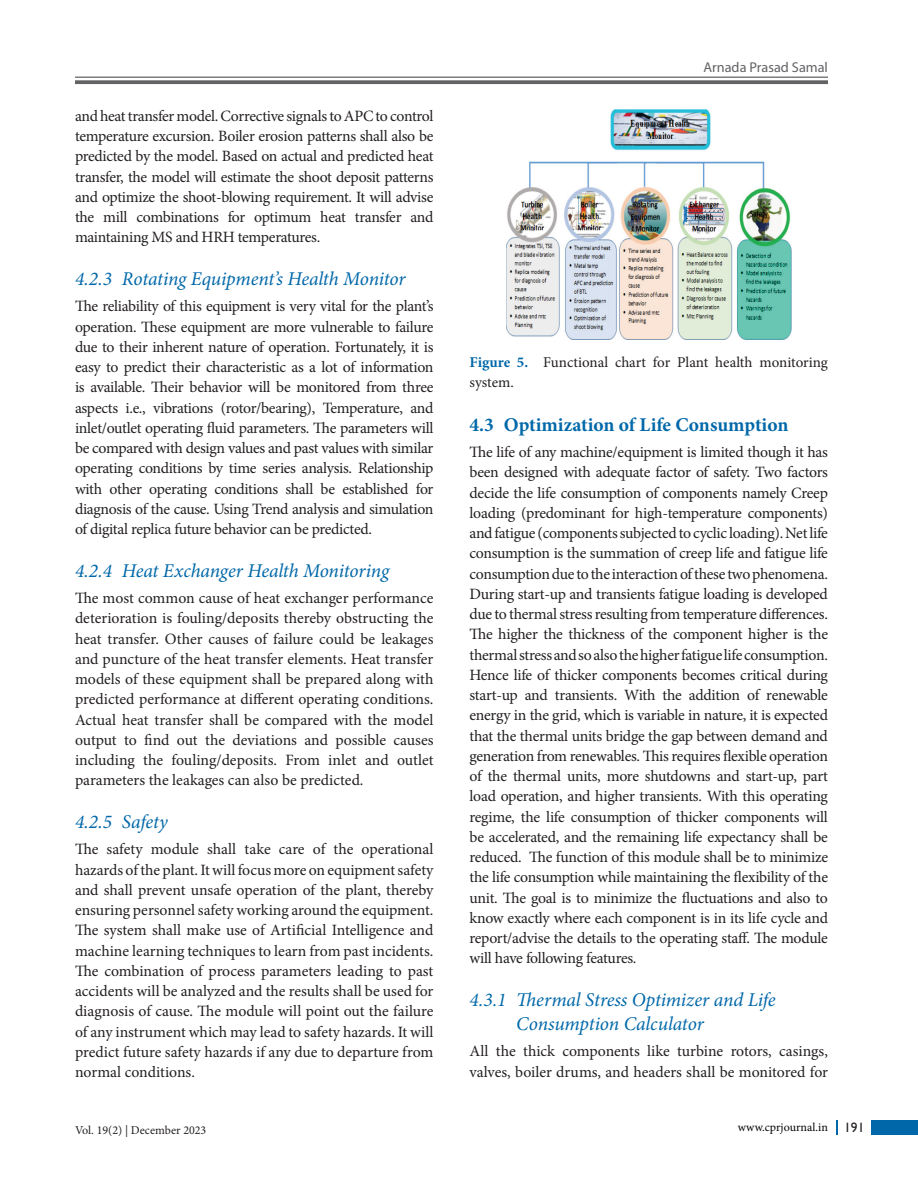
<style>
.page{position:relative;width:918px;height:1188px;background:#fff}
.page>*{position:absolute;margin:0;border:0;box-sizing:border-box;transform-origin:0 0}
.t1{font:italic 19.5px/24px "Minion Pro";letter-spacing:-.01em;color:#0068a9}
.t2{font:700 19.5px "Minion Pro";letter-spacing:-.005em;color:#0068a9}
.Text{font:15.75px/20.2px "Minion Pro";letter-spacing:-.01em;color:#231f20;text-align:justify}
.Fig_cap{font:15px/19.5px "Minion Pro";letter-spacing:-.005em;color:#231f20}
.t3{font:14.25px "Myriad Pro";color:#636366}
.t4{font:12px "Minion Pro";color:#231f20}
.t5{font:12px "Minion Pro";letter-spacing:.005em;color:#040503}
.s1{font-weight:700;color:#0068a9}
.s2{font-family:"Gill Sans";font-size:13.5px;color:#231f20}
</style>
<div class="page">
<hr style="left:75px;top:77px;width:753px;height:1px;background:#636366">
<svg style="left:75px;top:80px;width:753px;height:4px;background:#6f6f72"></svg>
<div style="left:872px;top:1120px;width:46px;height:15px;background:#0068a9"></div>
<svg style="left:836px;top:1120px;width:1px;height:15px"></svg>
<img style="left:506px;top:110px;width:285px;height:230px">
<p class="Text" style="left:75px;top:106px;width:360px">and heat transfer model. Corrective signals to APC to control temperature excursion. Boiler erosion patterns shall also be predicted by the model. Based on actual and predicted heat transfer, the model will estimate the shoot deposit patterns and optimize the shoot-blowing requirement. It will advise the mill combinations for optimum heat transfer and maintaining MS and HRH temperatures.</p>
<h3 class="t1" style="left:75px;top:267px;width:332px">4.2.3 Rotating Equipment’s Health Monitor</h3>
<p class="Text" style="left:75px;top:296px;width:360px">The reliability of this equipment is very vital for the plant’s operation. These equipment are more vulnerable to failure due to their inherent nature of operation. Fortunately, it is easy to predict their characteristic as a lot of information is available. Their behavior will be monitored from three aspects i.e., vibrations (rotor/bearing), Temperature, and inlet/outlet operating fluid parameters. The parameters will be compared with design values and past values with similar operating conditions by time series analysis. Relationship with other operating conditions shall be established for diagnosis of the cause. Using Trend analysis and simulation of digital replica future behavior can be predicted.</p>
<h3 class="t1" style="left:75px;top:559px;width:316px">4.2.4 Heat Exchanger Health Monitoring</h3>
<p class="Text" style="left:75px;top:588px;width:360px">The most common cause of heat exchanger performance deterioration is fouling/deposits thereby obstructing the heat transfer. Other causes of failure could be leakages and puncture of the heat transfer elements. Heat transfer models of these equipment shall be prepared along with predicted performance at different operating conditions.<br>Actual heat transfer shall be compared with the model output to find out the deviations and possible causes including the fouling/deposits. From inlet and outlet parameters the leakages can also be predicted.</p>
<h3 class="t1" style="left:75px;top:810px;width:94px">4.2.5 Safety</h3>
<p class="Text" style="left:75px;top:839px;width:360px">The safety module shall take care of the operational hazards of the plant. It will focus more on equipment safety and shall prevent unsafe operation of the plant, thereby ensuring personnel safety working around the equipment.<br>The system shall make use of Artificial Intelligence and machine learning techniques to learn from past incidents.<br>The combination of process parameters leading to past accidents will be analyzed and the results shall be used for diagnosis of cause. The module will point out the failure of any instrument which may lead to safety hazards. It will predict future safety hazards if any due to departure from normal conditions.</p>
<p class="t3" style="left:703px;top:59px;width:126px">Arnada Prasad Samal</p>
<p class="Fig_cap" style="left:470px;top:353px;width:360px"><span class="s1">Figure 5.</span> Functional chart for Plant health monitoring system.</p>
<h2 class="t2" style="left:470px;top:411px;width:320px">4.3 Optimization of Life Consumption</h2>
<p class="Text" style="left:470px;top:442px;width:360px">The life of any machine/equipment is limited though it has been designed with adequate factor of safety. Two factors decide the life consumption of components namely Creep loading (predominant for high-temperature components) and fatigue (components subjected to cyclic loading). Net life consumption is the summation of creep life and fatigue life consumption due to the interaction of these two phenomena.<br>During start-up and transients fatigue loading is developed due to thermal stress resulting from temperature differences.<br>The higher the thickness of the component higher is the thermal stress and so also the higher fatigue life consumption.<br>Hence life of thicker components becomes critical during start-up and transients. With the addition of renewable energy in the grid, which is variable in nature, it is expected that the thermal units bridge the gap between demand and generation from renewables. This requires flexible operation of the thermal units, more shutdowns and start-up, part load operation, and higher transients. With this operating regime, the life consumption of thicker components will be accelerated, and the remaining life expectancy shall be reduced. The function of this module shall be to minimize the life consumption while maintaining the flexibility of the unit. The goal is to minimize the fluctuations and also to know exactly where each component is in its life cycle and report/advise the details to the operating staff. The module will have following features.</p>
<h3 class="t1" style="left:516px;top:988px;width:261px;text-indent:-47px">4.3.1 Thermal Stress Optimizer and Life<br>Consumption Calculator</h3>
<p class="Text" style="left:470px;top:1041px;width:360px">All the thick components like turbine rotors, casings, valves, boiler drums, and headers shall be monitored for</p>
<p class="t4" style="left:75px;top:1122px;width:133px">Vol. 19(2) | December 2023</p>
<p class="t5" style="left:738px;top:1119px;width:128px">www.cprjournal.in <span class="s2">191</span></p>
</div>
